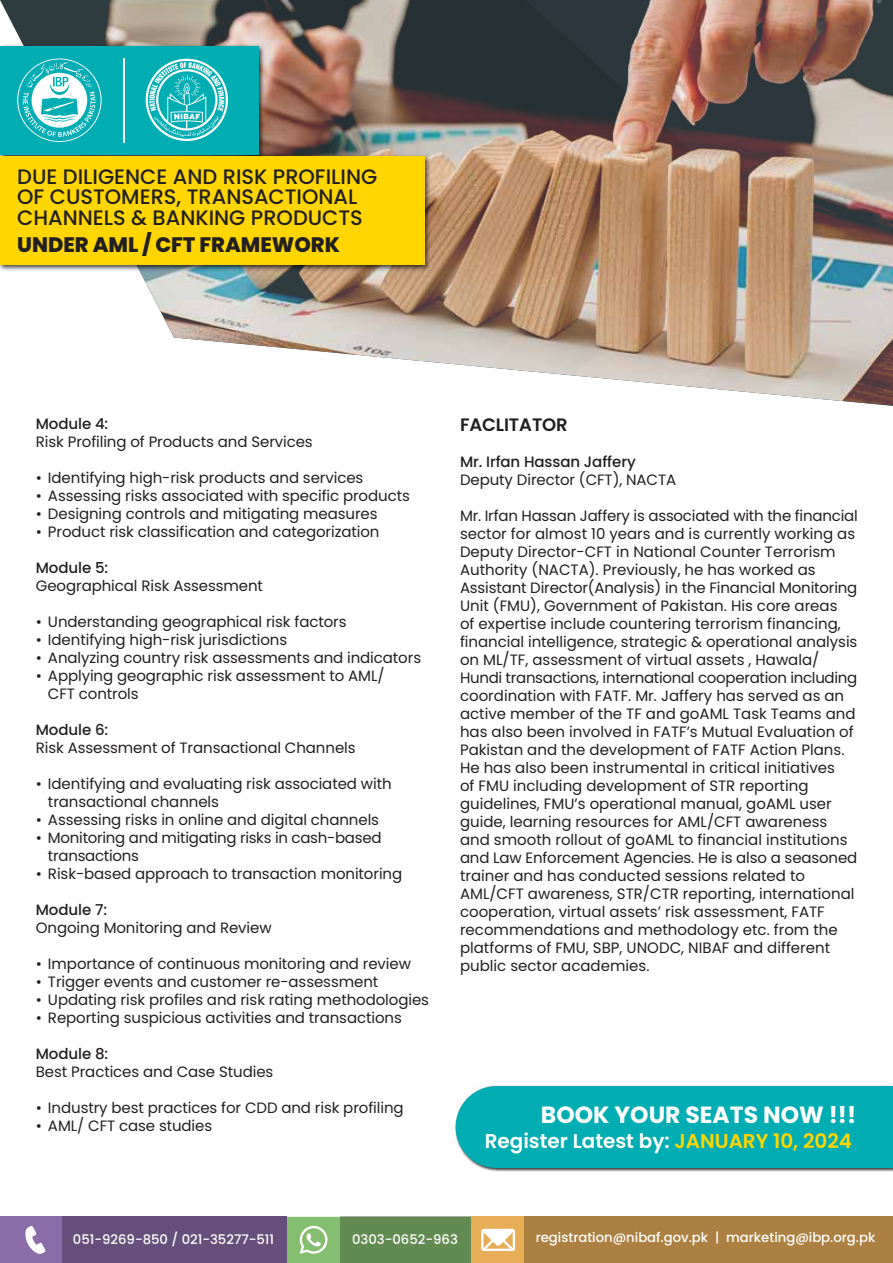
<style>
.page{position:relative;width:893px;height:1263px;background:#fff}
.page>*{position:absolute;margin:0;border:0;box-sizing:border-box;transform-origin:0 0}
.t1{font:700 23.4px "Poppins";color:#fff}
.t2{font:500 20.85px/20.5px "Poppins";color:#231f20}
.t3{font:800 20.85px "Poppins";color:#231f20}
.t4{font:600 19.95px "Poppins";color:#fff}
.t5{font:600 18px "Poppins";letter-spacing:-.005em;color:#231f20}
.t6{font:15px/18px "Poppins";letter-spacing:-.005em;color:#231f20}
.t7{font:500 15px "Poppins";letter-spacing:-.005em;color:#231f20}
.t8{font:500 13.2px "Poppins";color:#fff}
.s1{color:#ffd600}
</style>
<div class="page">
<img style="left:0;top:0;width:893px;height:406px">
<svg style="left:287px;top:1217px;width:184px;height:46px;background:#709b60"></svg>
<div style="left:0;top:1217px;width:287px;height:46px;background:#8a6ca8"></div>
<div style="left:62px;top:1217px;width:225px;height:46px;background:#664f7b"></div>
<svg style="left:25px;top:1225px;width:21px;height:29px"></svg>
<div style="left:471px;top:1217px;width:422px;height:46px;background:#e7ae57"></div>
<div style="left:525px;top:1217px;width:368px;height:46px;background:#ab8040"></div>
<svg style="left:481px;top:1229px;width:34px;height:22px"></svg>
<img style="left:0;top:41px;width:433px;height:233px">
<div style="left:0;top:46px;width:258px;height:109px;background:#00adb2"></div>
<div style="left:0;top:156px;width:424px;height:109px;background:#ffd600"></div>
<svg style="left:17px;top:59px;width:85px;height:83px"></svg>
<hr style="left:123px;top:58px;width:2px;height:84px;background:#fff">
<svg style="left:146px;top:59px;width:82px;height:82px"></svg>
<img style="left:455px;top:1085px;width:438px;height:87px">
<div style="left:456px;top:1086px;width:437px;height:82px;background:#00adb2"></div>
<h2 class="t2" style="left:17px;top:166px;width:362px">DUE DILIGENCE AND RISK PROFILING<br>OF CUSTOMERS, TRANSACTIONAL<br>CHANNELS &amp; BANKING PRODUCTS</h2>
<h2 class="t3" style="left:17px;top:232px;width:324px">UNDER AML / CFT FRAMEWORK</h2>
<p class="t7" style="left:36px;top:415px;width:74px">Module 4:</p>
<p class="t6" style="left:36px;top:433px;width:278px">Risk Profiling of Products and Services</p>
<p class="t6" style="left:36px;top:469px;width:329px">• Identifying high-risk products and services</p>
<p class="t6" style="left:36px;top:487px;width:376px">• Assessing risks associated with specific products</p>
<p class="t6" style="left:36px;top:505px;width:343px">• Designing controls and mitigating measures</p>
<p class="t6" style="left:36px;top:523px;width:345px">• Product risk classification and categorization</p>
<p class="t7" style="left:36px;top:559px;width:74px">Module 5:</p>
<p class="t6" style="left:36px;top:577px;width:229px">Geographical Risk Assessment</p>
<p class="t6" style="left:36px;top:613px;width:312px">• Understanding geographical risk factors</p>
<p class="t6" style="left:36px;top:631px;width:253px">• Identifying high-risk jurisdictions</p>
<p class="t6" style="left:36px;top:649px;width:387px">• Analyzing country risk assessments and indicators</p>
<p class="t6" style="left:48px;top:667px;width:338px;text-indent:-12px">• Applying geographic risk assessment to AML/<br>CFT controls</p>
<p class="t7" style="left:36px;top:721px;width:74px">Module 6:</p>
<p class="t6" style="left:36px;top:739px;width:321px">Risk Assessment of Transactional Channels</p>
<p class="t6" style="left:48px;top:775px;width:345px;text-indent:-12px">• Identifying and evaluating risk associated with transactional channels</p>
<p class="t6" style="left:36px;top:811px;width:345px">• Assessing risks in online and digital channels</p>
<p class="t6" style="left:48px;top:829px;width:335px;text-indent:-12px">• Monitoring and mitigating risks in cash-based transactions</p>
<p class="t6" style="left:36px;top:865px;width:368px">• Risk-based approach to transaction monitoring</p>
<p class="t7" style="left:36px;top:901px;width:73px">Module 7:</p>
<p class="t6" style="left:36px;top:919px;width:237px">Ongoing Monitoring and Review</p>
<p class="t6" style="left:36px;top:955px;width:377px">• Importance of continuous monitoring and review</p>
<p class="t6" style="left:36px;top:973px;width:344px">• Trigger events and customer re-assessment</p>
<p class="t6" style="left:36px;top:991px;width:395px">• Updating risk profiles and risk rating methodologies</p>
<p class="t6" style="left:36px;top:1009px;width:367px">• Reporting suspicious activities and transactions</p>
<p class="t7" style="left:36px;top:1045px;width:74px">Module 8:</p>
<p class="t6" style="left:36px;top:1063px;width:239px">Best Practices and Case Studies</p>
<p class="t6" style="left:36px;top:1099px;width:369px">• Industry best practices for CDD and risk profiling</p>
<p class="t6" style="left:36px;top:1117px;width:178px">• AML/ CFT case studies</p>
<p class="t5" style="left:460px;top:415px;width:109px">FACLITATOR</p>
<p class="t7" style="left:460px;top:453px;width:177px">Mr. Irfan Hassan Jaffery</p>
<p class="t6" style="left:460px;top:471px;width:218px">Deputy Director (CFT), NACTA</p>
<p class="t6" style="left:460px;top:507px;width:399px">Mr. Irfan Hassan Jaffery is associated with the financial sector for almost 10 years and is currently working as Deputy Director-CFT in National Counter Terrorism Authority (NACTA). Previously, he has worked as Assistant Director(Analysis) in the Financial Monitoring Unit (FMU), Government of Pakistan. His core areas<br>of expertise include countering terrorism financing, financial intelligence, strategic &amp; operational analysis on ML/TF, assessment of virtual assets , Hawala/ Hundi transactions, international cooperation including coordination with FATF. Mr. Jaffery has served as an active member of the TF and goAML Task Teams and has also been involved in FATF’s Mutual Evaluation of Pakistan and the development of FATF Action Plans.<br>He has also been instrumental in critical initiatives<br>of FMU including development of STR reporting guidelines, FMU’s operational manual, goAML user guide, learning resources for AML/CFT awareness and smooth rollout of goAML to financial institutions and Law Enforcement Agencies. He is also a seasoned trainer and has conducted sessions related to AML/CFT awareness, STR/CTR reporting, international cooperation, virtual assets’ risk assessment, FATF recommendations and methodology etc. from the platforms of FMU, SBP, UNODC, NIBAF and different public sector academies.</p>
<h1 class="t1" style="left:541px;top:1101px;width:317px">BOOK YOUR SEATS NOW !!!</h1>
<h3 class="t4" style="left:485px;top:1129px;width:369px">Register Latest by: <span class="s1">JANUARY 10, 2024</span></h3>
<p class="t8" style="left:73px;top:1232px;width:203px">051-9269-850 / 021-35277-511</p>
<p class="t8" style="left:352px;top:1231px;width:107px">0303-0652-963</p>
<p class="t8" style="left:536px;top:1230px;width:341px">registration@nibaf.gov.pk | marketing@ibp.org.pk</p>
</div>
